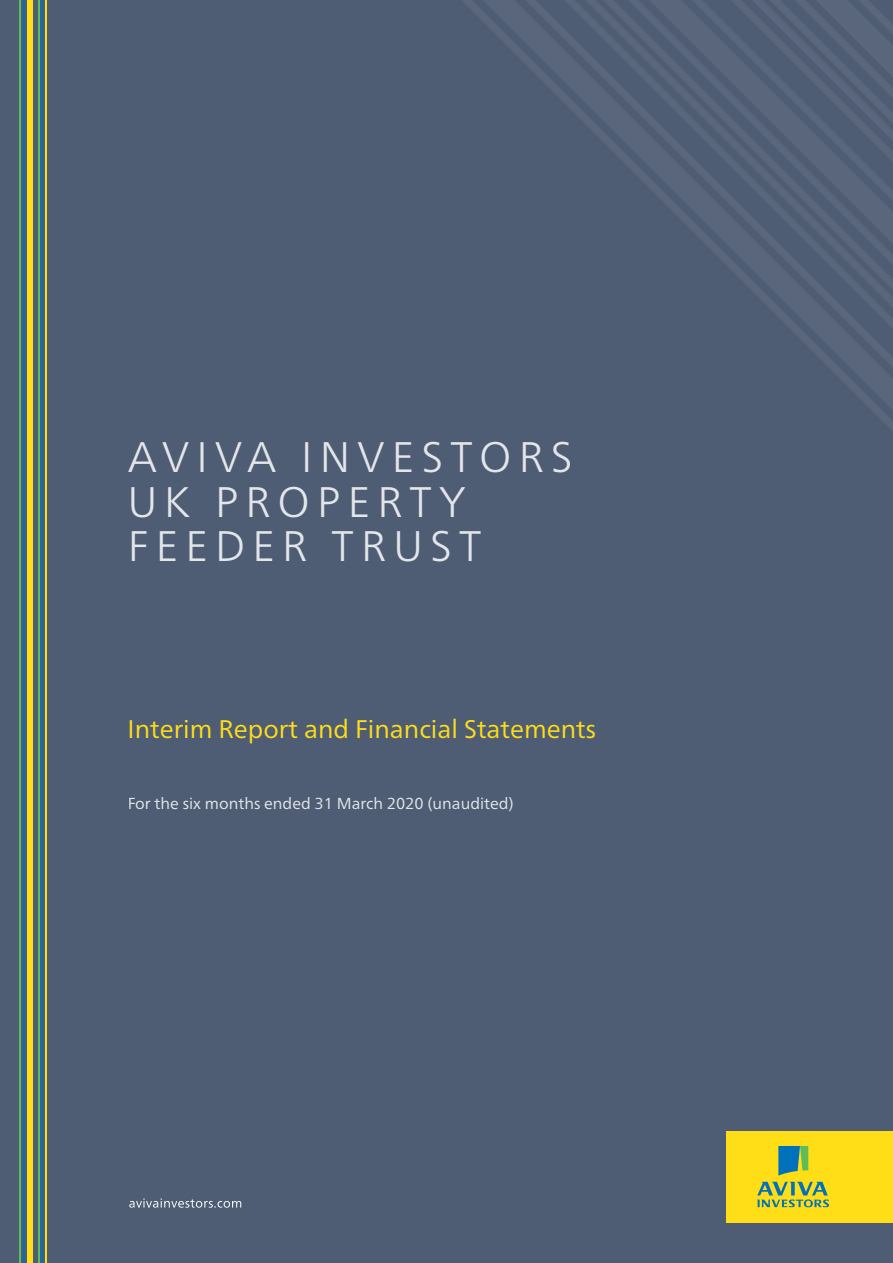
<style>
.page{position:relative;width:893px;height:1263px;background:#4e5d74}
.page>*{position:absolute;margin:0;border:0;box-sizing:border-box;transform-origin:0 0}
.t1{font:300 42.75px/44.8px "Frutiger Neue LTW1 G";letter-spacing:.17em;color:#fff}
.t2{font:25.5px "Frutiger Neue LTW1 G";color:#ffde17}
.t3{font:15.9px "Frutiger Neue LTW1 G";color:#fff}
</style>
<div class="page">
<div style="left:727px;top:1131px;width:166px;height:91px;background:#ffde17"></div>
<svg style="left:757px;top:1182px;width:72px;height:25px"></svg>
<svg style="left:778px;top:1146px;width:30px;height:30px"></svg>
<hr style="left:19px;top:0;width:2px;height:1263px;background:#60bc56">
<div style="left:27px;top:0;width:6px;height:1263px;background:#ffde17"></div>
<hr style="left:23px;top:0;width:2px;height:1263px;background:#0072bc">
<hr style="left:38px;top:0;width:2px;height:1263px;background:#60bc56">
<hr style="left:41px;top:0;width:2px;height:1263px;background:#0072bc">
<hr style="left:45px;top:0;width:2px;height:1263px;background:#ffde17">
<svg style="left:462px;top:0;width:431px;height:431px"></svg>
<svg style="left:129px;top:1198px;width:112px;height:10px"></svg>
<h1 class="t1" style="left:128px;top:431px;width:447px">AVIVA INVESTORS<br>UK PROPERTY<br>FEEDER TRUST</h1>
<h2 class="t2" style="left:128px;top:710px;width:470px">Interim Report and Financial Statements</h2>
<p class="t3" style="left:128px;top:792px;width:388px">For the six months ended 31 March 2020 (unaudited)</p>
</div>
